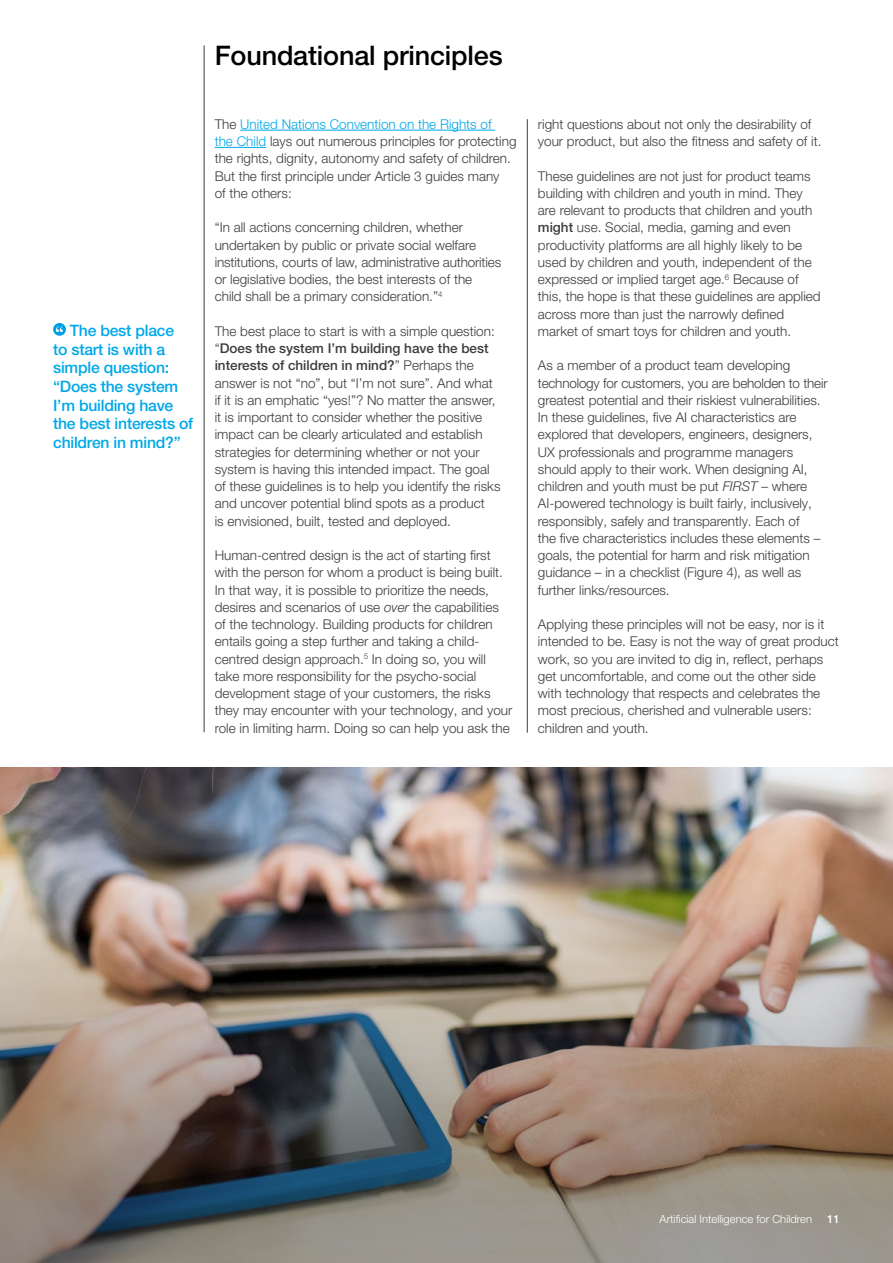
<style>
.page{position:relative;width:893px;height:1263px;background:#fff}
.page>*{position:absolute;margin:0;border:0;box-sizing:border-box;transform-origin:0 0}
.t1{font:500 27px "Helvetica Neue LT Pro";letter-spacing:-.005em;color:#000}
.t2{font:500 15.75px/18.8px "Helvetica Neue LT Pro";letter-spacing:-.015em;color:#00a8e7}
.t3{font:300 13.5px/17.2px "Helvetica Neue LT Pro";color:#3c3c3b}
.t4{font:300 11.25px "Helvetica Neue LT Pro";color:#fff}
.t5{font:500 11.25px "Helvetica Neue LT Pro";color:#fff}
.s1{color:#00a8e7}
.s2{font-weight:500}
.s3{font-style:italic}
</style>
<div class="page">
<hr style="left:240px;top:130px;width:255px;height:1px;background:#00a8e7">
<hr style="left:215px;top:147px;width:51px;height:1px;background:#00a8e7">
<hr style="left:527px;top:119px;width:1px;height:614px;background:#3c3c3b">
<hr style="left:204px;top:45px;width:1px;height:687px;background:#3c3c3b">
<img style="left:0;top:767px;width:893px;height:35px">
<img style="left:0;top:802px;width:893px;height:461px">
<svg style="left:53px;top:323px;width:13px;height:13px"></svg>
<svg style="left:56px;top:326px;width:7px;height:6px"></svg>
<p class="t2" style="left:53px;top:321px;width:142px;text-indent:17px">The best place<br>to start is with a simple question: “Does the system<br>I’m building have the best interests of children in mind?”</p>
<h1 class="t1" style="left:215px;top:39px;width:289px">Foundational principles</h1>
<p class="t3" style="left:215px;top:115px;width:303px">The <span class="s1">United Nations Convention on the Rights of<br>the Child</span> lays out numerous principles for protecting the rights, dignity, autonomy and safety of children.<br>But the first principle under Article 3 guides many<br>of the others:</p>
<p class="t3" style="left:215px;top:219px;width:288px">“In all actions concerning children, whether undertaken by public or private social welfare institutions, courts of law, administrative authorities or legislative bodies, the best interests of the child shall be a primary consideration.”<sup>4</sup></p>
<p class="t3" style="left:215px;top:322px;width:287px">The best place to start is with a simple question: “<span class="s2">Does the system I’m building have the best interests of children in mind?</span>” Perhaps the answer is not “no”, but “I’m not sure”. And what if it is an emphatic “yes!”? No matter the answer, it is important to consider whether the positive impact can be clearly articulated and establish strategies for determining whether or not your system is having this intended impact. The goal of these guidelines is to help you identify the risks and uncover potential blind spots as a product<br>is envisioned, built, tested and deployed.</p>
<p class="t3" style="left:215px;top:546px;width:299px">Human-centred design is the act of starting first with the person for whom a product is being built.<br>In that way, it is possible to prioritize the needs, desires and scenarios of use <span class="s3">over</span> the capabilities of the technology. Building products for children entails going a step further and taking a child&shy;centred design approach.<sup>5</sup> In doing so, you will take more responsibility for the psycho-social development stage of your customers, the risks they may encounter with your technology, and your role in limiting harm. Doing so can help you ask the</p>
<p class="t3" style="left:538px;top:115px;width:285px">right questions about not only the desirability of your product, but also the fitness and safety of it.</p>
<p class="t3" style="left:538px;top:167px;width:284px">These guidelines are not just for product teams building with children and youth in mind. They are relevant to products that children and youth <span class="s2">might</span> use. Social, media, gaming and even productivity platforms are all highly likely to be used by children and youth, independent of the expressed or implied target age.<sup>6</sup> Because of this, the hope is that these guidelines are applied across more than just the narrowly defined market of smart toys for children and youth.</p>
<p class="t3" style="left:538px;top:357px;width:291px">As a member of a product team developing technology for customers, you are beholden to their greatest potential and their riskiest vulnerabilities.<br>In these guidelines, five AI characteristics are explored that developers, engineers, designers, UX professionals and programme managers should apply to their work. When designing AI, children and youth must be put <span class="s3">FIRST</span> – where AI-powered technology is built fairly, inclusively, responsibly, safely and transparently. Each of<br>the five characteristics includes these elements – goals, the potential for harm and risk mitigation guidance – in a checklist (Figure 4), as well as further links/resources.</p>
<p class="t3" style="left:538px;top:615px;width:302px">Applying these principles will not be easy, nor is it intended to be. Easy is not the way of great product work, so you are invited to dig in, reflect, perhaps get uncomfortable, and come out the other side with technology that respects and celebrates the most precious, cherished and vulnerable users: children and youth.</p>
<p class="t4" style="left:660px;top:1212px;width:154px">Artificial Intelligence for Children</p>
<p class="t5" style="left:827px;top:1212px;width:14px">11</p>
</div>
